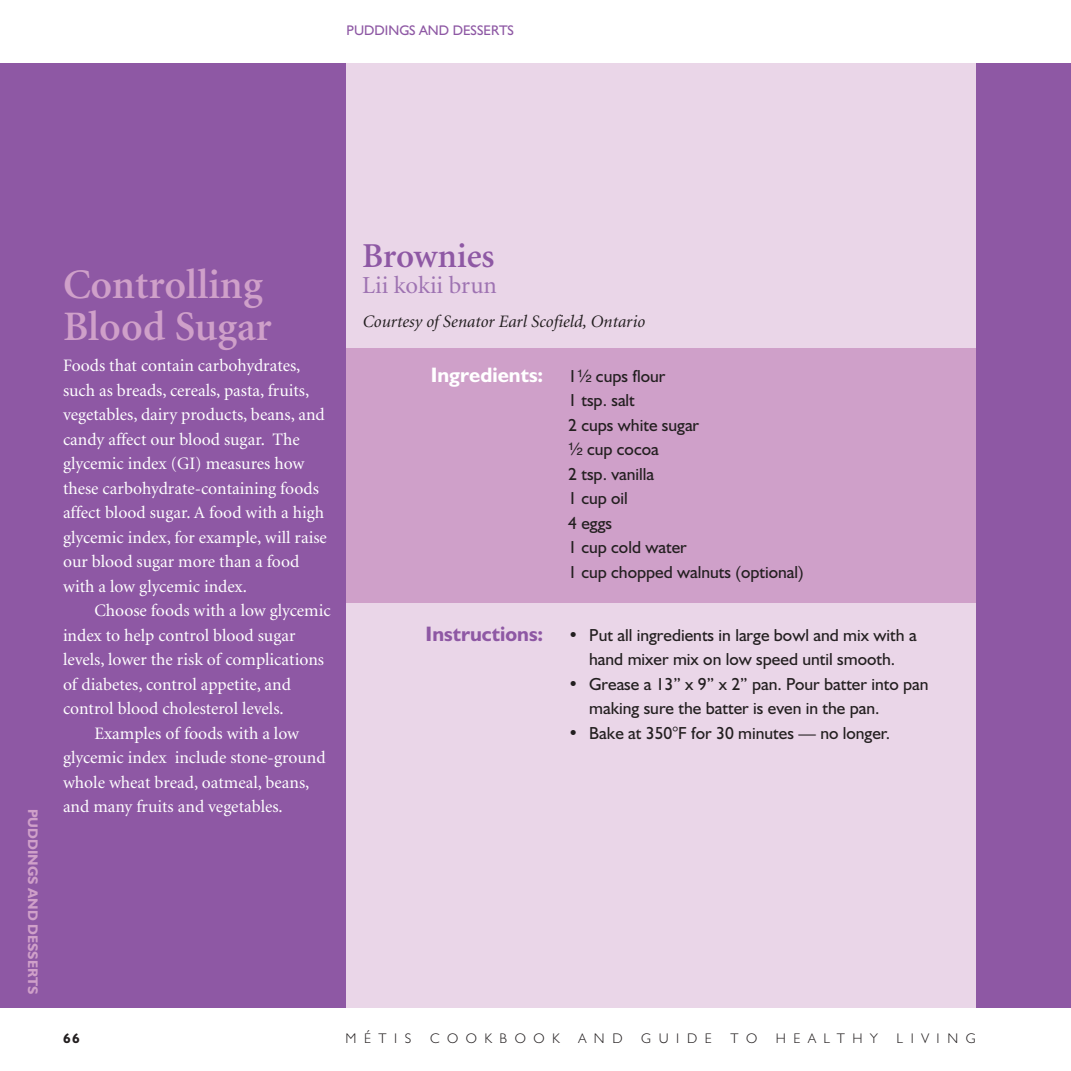
<style>
.page{position:relative;width:1071px;height:1071px;background:#fff}
.page>*{position:absolute;margin:0;border:0;box-sizing:border-box;transform-origin:0 0}
.t1{font:600 42px/42px "Minion";color:#cfa0c9}
.t2{font:600 35px "Minion";color:#8e58a4}
.t3{font:24.5px "Minion";color:#9e73b2}
.t4{font:700 21px "Humanist 521 BT";color:#8e58a4}
.t5{font:700 21px "Humanist 521 BT";color:#fff}
.t6{font:17.5px/24.5px "Minion";color:#fff}
.t7{font:17.5px/24.5px "Humanist 521 BT";color:#231f20}
.t8{font:italic 17.5px "Minion";color:#231f20}
.t9{font:300 14px "Humanist 521 BT";letter-spacing:.54em;color:#231f20}
.t10{font:700 14px "Humanist 521 BT";color:#cfa0c9}
.t11{font:14px "Humanist 521 BT";color:#8e58a4}
.t12{font:700 14px "Humanist 521 BT";color:#231f20}
.s1{font-family:"Helvetica Fraction"}
</style>
<div class="page">
<div style="left:0;top:63px;width:1071px;height:945px;background:#8e58a4"></div>
<div style="left:346px;top:63px;width:630px;height:945px;background:#ead6e8"></div>
<div style="left:346px;top:348px;width:630px;height:255px;background:#cfa0c9"></div>
<p class="t11" style="left:346px;top:25px;width:169px">PUDDINGS AND DESSERTS</p>
<p class="t10" style="left:38px;top:809px;width:187px;rotate:90deg">PUDDINGS AND DESSERTS</p>
<h1 class="t1" style="left:63px;top:266px;width:210px">Controlling<br>Blood Sugar</h1>
<p class="t6" style="left:63px;top:355px;width:265px">Foods that contain carbohydrates, such as breads, cereals, pasta, fruits, vegetables, dairy products, beans, and candy affect our blood sugar. The glycemic index (GI) measures how these carbohydrate-containing foods affect blood sugar. A food with a high glycemic index, for example, will raise our blood sugar more than a food with a low glycemic index.</p>
<p class="t6" style="left:95px;top:600px;width:238px">Choose foods with a low glycemic</p>
<p class="t6" style="left:63px;top:624px;width:234px">index to help control blood sugar</p>
<p class="t6" style="left:63px;top:649px;width:263px">levels, lower the risk of complications</p>
<p class="t6" style="left:63px;top:673px;width:230px">of diabetes, control appetite, and</p>
<p class="t6" style="left:63px;top:698px;width:222px">control blood cholesterol levels.</p>
<p class="t6" style="left:95px;top:722px;width:206px">Examples of foods with a low</p>
<p class="t6" style="left:63px;top:747px;width:264px">glycemic index include stone-ground</p>
<p class="t6" style="left:63px;top:771px;width:248px">whole wheat bread, oatmeal, beans,</p>
<p class="t6" style="left:63px;top:796px;width:221px">and many fruits and vegetables.</p>
<h2 class="t2" style="left:362px;top:242px;width:134px">Brownies</h2>
<h3 class="t3" style="left:362px;top:276px;width:136px">Lii kokii brun</h3>
<p class="t8" style="left:362px;top:314px;width:284px">Courtesy of Senator Earl Scofield, Ontario</p>
<p class="t5" style="left:431px;top:368px;width:114px">Ingredients:</p>
<p class="t4" style="left:426px;top:626px;width:119px">Instructions:</p>
<p class="t7" style="left:568px;top:365px;width:237px">1<span class="s1">¹⁄₂</span> cups flour<br>1 tsp. salt<br>2 cups white sugar<br><span class="s1">¹⁄₂</span> cup cocoa<br>2 tsp. vanilla<br>1 cup oil<br>4 eggs<br>1 cup cold water<br>1 cup chopped walnuts (optional)</p>
<p class="t7" style="left:568px;top:624px;width:350px;text-align:center">• Put all ingredients in large bowl and mix with a hand mixer mix on low speed until smooth.</p>
<p class="t7" style="left:589px;top:673px;width:341px;text-indent:-21px">• Grease a 13” x 9” x 2” pan. Pour batter into pan making sure the batter is even in the pan.</p>
<p class="t7" style="left:568px;top:722px;width:323px">• Bake at 350°F for 30 minutes — no longer.</p>
<p class="t12" style="left:63px;top:1033px;width:18px">66</p>
<p class="t9" style="left:346px;top:1033px;width:67px">MÉTIS</p>
<p class="t9" style="left:430px;top:1033px;width:131px">COOKBOOK</p>
<p class="t9" style="left:579px;top:1033px;width:46px">AND</p>
<p class="t9" style="left:641px;top:1033px;width:72px">GUIDE</p>
<p class="t9" style="left:730px;top:1033px;width:28px">T O</p>
<p class="t9" style="left:776px;top:1033px;width:104px">HEALTHY</p>
<p class="t9" style="left:897px;top:1033px;width:81px">LIVING</p>
</div>
